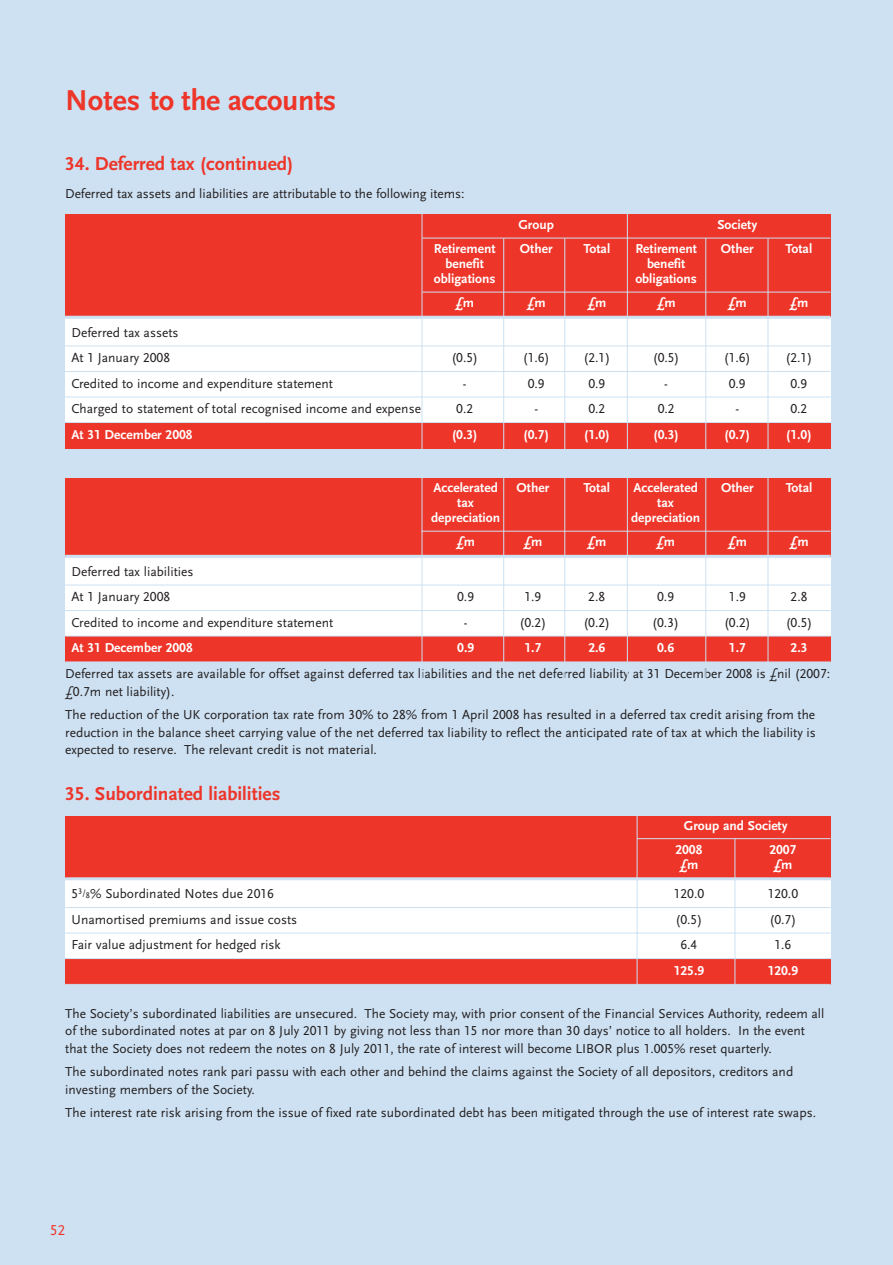
<style>
.page{position:relative;width:893px;height:1265px;background:#fff}
.page>*{position:absolute;margin:0;border:0;box-sizing:border-box;transform-origin:0 0}
.t1{font:700 30px "Scala Sans LF";letter-spacing:-.015em;color:#ee3529}
.t2{font:700 19.5px "Scala Sans LF";color:#ee3529}
.t3{font:15px "Scala Sans LF";color:#ee3529}
.t4{font:13.5px/17.2px "Scala Sans LF";color:#231f20}
.t5{font:700 13.5px/24px "Scala Sans LF";color:#fff}
.s1{font-size:8.4px}
</style>
<div class="page">
<div style="left:0;top:0;width:893px;height:1264px;background:#cde1f2"></div>
<div style="left:65px;top:483px;width:766px;height:159px;background:#fff"></div>
<div style="left:65px;top:477px;width:766px;height:79px;background:#ee3529"></div>
<div style="left:65px;top:636px;width:766px;height:25px;background:#ee3529"></div>
<hr style="left:421px;top:530px;width:410px;height:1px;background:#cde1f2">
<hr style="left:65px;top:554px;width:766px;height:3px;background:#cde1f2">
<hr style="left:65px;top:584px;width:766px;height:1px;background:#cde1f2">
<hr style="left:65px;top:610px;width:766px;height:1px;background:#cde1f2">
<hr style="left:65px;top:635px;width:766px;height:1px;background:#cde1f2">
<div style="left:65px;top:816px;width:766px;height:64px;background:#ee3529"></div>
<div style="left:65px;top:878px;width:766px;height:85px;background:#fff"></div>
<div style="left:65px;top:958px;width:766px;height:26px;background:#ee3529"></div>
<hr style="left:637px;top:838px;width:194px;height:1px;background:#cde1f2">
<hr style="left:65px;top:877px;width:766px;height:3px;background:#cde1f2">
<hr style="left:65px;top:907px;width:766px;height:1px;background:#cde1f2">
<hr style="left:65px;top:932px;width:766px;height:1px;background:#cde1f2">
<hr style="left:65px;top:958px;width:766px;height:1px;background:#cde1f2">
<hr style="left:65px;top:983px;width:766px;height:1px;background:#cde1f2">
<div style="left:65px;top:244px;width:765px;height:203px;background:#fff"></div>
<div style="left:65px;top:214px;width:765px;height:103px;background:#ee3529"></div>
<div style="left:65px;top:423px;width:765px;height:25px;background:#ee3529"></div>
<hr style="left:422px;top:238px;width:408px;height:1px;background:#cde1f2">
<hr style="left:422px;top:292px;width:408px;height:1px;background:#cde1f2">
<hr style="left:65px;top:316px;width:765px;height:3px;background:#cde1f2">
<hr style="left:65px;top:345px;width:765px;height:1px;background:#cde1f2">
<hr style="left:65px;top:371px;width:765px;height:1px;background:#cde1f2">
<hr style="left:65px;top:396px;width:765px;height:1px;background:#cde1f2">
<hr style="left:65px;top:422px;width:765px;height:1px;background:#cde1f2">
<hr style="left:564px;top:238px;width:1px;height:452px;background:#cde1f2">
<hr style="left:627px;top:213px;width:1px;height:478px;background:#cde1f2">
<hr style="left:422px;top:207px;width:1px;height:483px;background:#cde1f2">
<hr style="left:503px;top:238px;width:1px;height:453px;background:#cde1f2">
<hr style="left:768px;top:238px;width:1px;height:453px;background:#cde1f2">
<hr style="left:705px;top:238px;width:1px;height:451px;background:#cde1f2">
<hr style="left:637px;top:807px;width:1px;height:180px;background:#cde1f2">
<hr style="left:734px;top:838px;width:1px;height:149px;background:#cde1f2">
<h1 class="t1" style="left:65px;top:88px;width:273px">Notes to the accounts</h1>
<h2 class="t2" style="left:65px;top:156px;width:229px">34. Deferred tax (continued)</h2>
<p class="t4" style="left:65px;top:186px;width:401px">Deferred tax assets and liabilities are attributable to the following items:</p>
<p class="t5" style="left:518px;top:214px;width:37px">Group</p>
<p class="t5" style="left:717px;top:214px;width:41px">Society</p>
<p class="t4" style="left:71px;top:320px;width:109px;line-height:25.5px">Deferred tax assets<br>At 1 January 2008</p>
<p class="t5" style="left:434px;top:238px;width:63px">Retirement</p>
<p class="t5" style="left:520px;top:238px;width:34px">Other</p>
<p class="t5" style="left:583px;top:238px;width:28px">Total</p>
<p class="t5" style="left:635px;top:238px;width:63px">Retirement</p>
<p class="t5" style="left:721px;top:238px;width:34px">Other</p>
<p class="t5" style="left:785px;top:238px;width:28px">Total</p>
<p class="t5" style="left:445px;top:253px;width:40px">benefit</p>
<p class="t5" style="left:647px;top:253px;width:40px">benefit</p>
<p class="t5" style="left:434px;top:268px;width:63px">obligations</p>
<p class="t5" style="left:635px;top:268px;width:63px">obligations</p>
<p class="t5" style="left:455px;top:292px;width:21px">£m</p>
<p class="t5" style="left:527px;top:292px;width:21px">£m</p>
<p class="t5" style="left:587px;top:292px;width:21px">£m</p>
<p class="t5" style="left:657px;top:292px;width:21px">£m</p>
<p class="t5" style="left:728px;top:292px;width:21px">£m</p>
<p class="t5" style="left:789px;top:292px;width:21px">£m</p>
<p class="t4" style="left:451px;top:350px;width:28px">(0.5)</p>
<p class="t4" style="left:523px;top:350px;width:28px">(1.6)</p>
<p class="t4" style="left:584px;top:350px;width:28px">(2.1)</p>
<p class="t4" style="left:653px;top:350px;width:28px">(0.5)</p>
<p class="t4" style="left:724px;top:350px;width:28px">(1.6)</p>
<p class="t4" style="left:785px;top:350px;width:28px">(2.1)</p>
<p class="t4" style="left:71px;top:375px;width:263px">Credited to income and expenditure statement</p>
<p class="t4" style="left:463px;top:375px;width:5px">-</p>
<p class="t4" style="left:528px;top:375px;width:18px">0.9</p>
<p class="t4" style="left:588px;top:375px;width:18px">0.9</p>
<p class="t4" style="left:664px;top:375px;width:5px">-</p>
<p class="t4" style="left:729px;top:375px;width:18px">0.9</p>
<p class="t4" style="left:790px;top:375px;width:18px">0.9</p>
<p class="t4" style="left:71px;top:401px;width:351px">Charged to statement of total recognised income and expense</p>
<p class="t4" style="left:456px;top:401px;width:18px">0.2</p>
<p class="t4" style="left:534px;top:401px;width:5px">-</p>
<p class="t4" style="left:588px;top:401px;width:18px">0.2</p>
<p class="t4" style="left:658px;top:401px;width:18px">0.2</p>
<p class="t4" style="left:735px;top:401px;width:5px">-</p>
<p class="t4" style="left:790px;top:401px;width:18px">0.2</p>
<p class="t5" style="left:71px;top:423px;width:123px">At 31 December 2008</p>
<p class="t5" style="left:452px;top:423px;width:27px">(0.3)</p>
<p class="t5" style="left:524px;top:423px;width:27px">(0.7)</p>
<p class="t5" style="left:584px;top:423px;width:27px">(1.0)</p>
<p class="t5" style="left:653px;top:423px;width:27px">(0.3)</p>
<p class="t5" style="left:725px;top:423px;width:27px">(0.7)</p>
<p class="t5" style="left:786px;top:423px;width:27px">(1.0)</p>
<p class="t4" style="left:72px;top:559px;width:124px;line-height:25.5px">Deferred tax liabilities<br>At 1 January 2008</p>
<p class="t5" style="left:433px;top:477px;width:66px">Accelerated</p>
<p class="t5" style="left:517px;top:477px;width:34px">Other</p>
<p class="t5" style="left:583px;top:477px;width:28px">Total</p>
<p class="t5" style="left:633px;top:477px;width:66px">Accelerated</p>
<p class="t5" style="left:721px;top:477px;width:34px">Other</p>
<p class="t5" style="left:786px;top:477px;width:28px">Total</p>
<p class="t5" style="left:457px;top:492px;width:18px">tax</p>
<p class="t5" style="left:657px;top:492px;width:18px">tax</p>
<p class="t5" style="left:431px;top:507px;width:71px">depreciation</p>
<p class="t5" style="left:631px;top:507px;width:71px">depreciation</p>
<p class="t5" style="left:456px;top:531px;width:21px">£m</p>
<p class="t5" style="left:523px;top:531px;width:21px">£m</p>
<p class="t5" style="left:587px;top:531px;width:21px">£m</p>
<p class="t5" style="left:656px;top:531px;width:21px">£m</p>
<p class="t5" style="left:728px;top:531px;width:21px">£m</p>
<p class="t5" style="left:789px;top:531px;width:21px">£m</p>
<p class="t4" style="left:457px;top:589px;width:18px">0.9</p>
<p class="t4" style="left:524px;top:589px;width:18px">1.9</p>
<p class="t4" style="left:588px;top:589px;width:18px">2.8</p>
<p class="t4" style="left:657px;top:589px;width:18px">0.9</p>
<p class="t4" style="left:729px;top:589px;width:18px">1.9</p>
<p class="t4" style="left:791px;top:589px;width:18px">2.8</p>
<p class="t4" style="left:72px;top:614px;width:263px">Credited to income and expenditure statement</p>
<p class="t4" style="left:464px;top:614px;width:5px">-</p>
<p class="t4" style="left:520px;top:614px;width:28px">(0.2)</p>
<p class="t4" style="left:583px;top:614px;width:28px">(0.2)</p>
<p class="t4" style="left:652px;top:614px;width:28px">(0.3)</p>
<p class="t4" style="left:724px;top:614px;width:28px">(0.2)</p>
<p class="t4" style="left:786px;top:614px;width:28px">(0.5)</p>
<p class="t5" style="left:72px;top:636px;width:123px">At 31 December 2008</p>
<p class="t5" style="left:457px;top:636px;width:18px">0.9</p>
<p class="t5" style="left:524px;top:636px;width:18px">1.7</p>
<p class="t5" style="left:588px;top:636px;width:18px">2.6</p>
<p class="t5" style="left:657px;top:636px;width:18px">0.6</p>
<p class="t5" style="left:729px;top:636px;width:18px">1.7</p>
<p class="t5" style="left:791px;top:636px;width:18px">2.3</p>
<p class="t4" style="left:65px;top:666px;width:766px">Deferred tax assets are available for offset against deferred tax liabilities and the net deferred liability at 31 December 2008 is £nil (2007: £0.7m net liability).</p>
<p class="t4" style="left:65px;top:707px;width:752px;text-align:justify">The reduction of the UK corporation tax rate from 30% to 28% from 1 April 2008 has resulted in a deferred tax credit arising from the reduction in the balance sheet carrying value of the net deferred tax liability to reflect the anticipated rate of tax at which the liability is expected to reserve. The relevant credit is not material.</p>
<h2 class="t2" style="left:65px;top:785px;width:217px">35. Subordinated liabilities</h2>
<p class="t5" style="left:675px;top:814px;width:114px;text-indent:8px">Group and Society<br>2008</p>
<p class="t5" style="left:769px;top:838px;width:28px">2007</p>
<p class="t5" style="left:679px;top:853px;width:21px">£m</p>
<p class="t5" style="left:773px;top:853px;width:21px">£m</p>
<p class="t4" style="left:72px;top:886px;width:204px">5<sup>3/</sup><span class="s1">8</span>% Subordinated Notes due 2016</p>
<p class="t4" style="left:674px;top:886px;width:32px">120.0</p>
<p class="t4" style="left:768px;top:886px;width:32px">120.0</p>
<p class="t4" style="left:72px;top:911px;width:227px">Unamortised premiums and issue costs</p>
<p class="t4" style="left:676px;top:911px;width:28px">(0.5)</p>
<p class="t4" style="left:769px;top:911px;width:28px">(0.7)</p>
<p class="t4" style="left:72px;top:937px;width:210px">Fair value adjustment for hedged risk</p>
<p class="t4" style="left:680px;top:937px;width:18px">6.4</p>
<p class="t4" style="left:774px;top:937px;width:18px">1.6</p>
<p class="t5" style="left:674px;top:959px;width:32px">125.9</p>
<p class="t5" style="left:768px;top:959px;width:32px">120.9</p>
<p class="t4" style="left:65px;top:1006px;width:761px">The Society’s subordinated liabilities are unsecured. The Society may, with prior consent of the Financial Services Authority, redeem all of the subordinated notes at par on 8 July 2011 by giving not less than 15 nor more than 30 days’ notice to all holders. In the event that the Society does not redeem the notes on 8 July 2011, the rate of interest will become LIBOR plus 1.005% reset quarterly.</p>
<p class="t4" style="left:65px;top:1064px;width:729px">The subordinated notes rank pari passu with each other and behind the claims against the Society of all depositors, creditors and investing members of the Society.</p>
<p class="t4" style="left:65px;top:1105px;width:752px">The interest rate risk arising from the issue of fixed rate subordinated debt has been mitigated through the use of interest rate swaps.</p>
<p class="t3" style="left:50px;top:1223px;width:16px">52</p>
</div>
